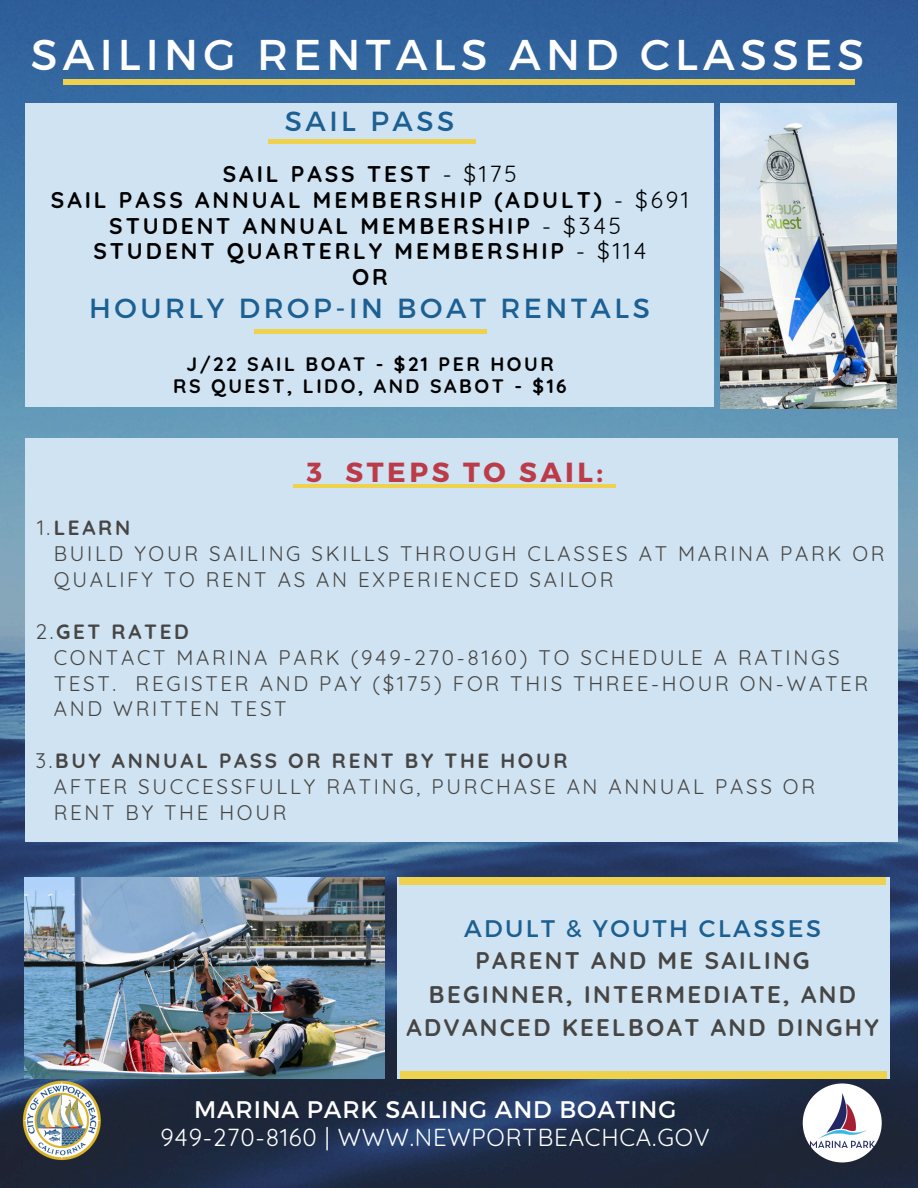
<style>
.page{position:relative;width:918px;height:1188px;background:#fff}
.page>*{position:absolute;margin:0;border:0;box-sizing:border-box;transform-origin:0 0}
.t1{font:43.05px "Montserrat";letter-spacing:.12em;color:#fff}
.t2{font:27.6px "Montserrat";letter-spacing:.13em;color:#1c5f92}
.t3{font:700 27.6px "Montserrat";letter-spacing:.13em;color:#bb3c48}
.t4{font:700 24px/33px "Quicksand";letter-spacing:.1em;color:#474543;text-align:center}
.t5{font:24px/28.3px "Quicksand";letter-spacing:.035em;color:#fff;text-align:center}
.t6{font:700 22.65px/25.8px "Quicksand";letter-spacing:.13em;color:#000;text-align:center}
.t7{font:20.55px/25.8px "Quicksand";letter-spacing:.13em;color:#474543}
.t8{font:700 20.55px "Quicksand";letter-spacing:.13em;color:#474543}
.t9{font:700 19.5px/22.5px "Quicksand";letter-spacing:.13em;color:#000;text-align:center}
.s1{font-weight:400}
.s2{font-weight:700}
.s3{font-family:"Montserrat";font-weight:400;color:#1c5f92}
.s4{font-family:"Montserrat"}
</style>
<div class="page">
<img style="left:0;top:0;width:918px;height:1188px">
<div style="left:397px;top:877px;width:492px;height:202px;background:#cfe3f2"></div>
<img style="left:17px;top:1079px;width:92px;height:85px">
<svg style="left:803px;top:1083px;width:79px;height:79px"></svg>
<img style="left:810px;top:1094px;width:64px;height:54px">
<div style="left:399px;top:877px;width:487px;height:7px;background:#eed14d"></div>
<div style="left:63px;top:80px;width:792px;height:5px;background:#eed14d"></div>
<div style="left:25px;top:438px;width:872px;height:404px;background:#cfe3f2"></div>
<div style="left:25px;top:104px;width:689px;height:303px;background:#cfe3f2"></div>
<div style="left:268px;top:139px;width:208px;height:5px;background:#eed14d"></div>
<hr style="left:254px;top:329px;width:232px;height:4px;background:#eed14d">
<img style="left:25px;top:877px;width:359px;height:201px">
<img style="left:720px;top:104px;width:177px;height:305px">
<hr style="left:294px;top:485px;width:322px;height:3px;background:#eed14d">
<div style="left:400px;top:1071px;width:486px;height:8px;background:#eed14d"></div>
<h6 class="t1" style="left:31px;top:27px;width:835px">SAILING RENTALS AND CLASSES</h6>
<p class="t2" style="left:285px;top:103px;width:171px">SAIL PASS</p>
<p class="t6" style="left:51px;top:160px;width:639px">SAIL PASS TEST <span class="s1">- $175<br></span>SAIL PASS ANNUAL MEMBERSHIP (ADULT) <span class="s1">- $691<br></span>STUDENT ANNUAL MEMBERSHIP <span class="s1">- $345<br></span>STUDENT QUARTERLY MEMBERSHIP <span class="s1">- $114<br></span>OR</p>
<p class="t2" style="left:89px;top:290px;width:562px">HOURLY DROP-IN BOAT RENTALS</p>
<p class="t9" style="left:173px;top:352px;width:395px">J/22 SAIL BOAT - $21 PER HOUR<br>RS QUEST, LIDO, AND SABOT - $16</p>
<p class="t3" style="left:307px;top:455px;width:298px">3 STEPS TO SAIL:</p>
<h3 class="t8" style="left:37px;top:515px;width:95px"><span class="s1">1.</span>LEARN</h3>
<h4 class="t7" style="left:54px;top:541px;width:832px">BUILD YOUR SAILING SKILLS THROUGH CLASSES AT MARINA PARK OR<br>QUALIFY TO RENT AS AN EXPERIENCED SAILOR</h4>
<h5 class="t7" style="left:54px;top:618px;width:816px;text-indent:-18px">2.<span class="s2">GET RATED<br></span>CONTACT MARINA PARK (949-270-8160) TO SCHEDULE A RATINGS TEST. REGISTER AND PAY ($175) FOR THIS THREE-HOUR ON-WATER AND WRITTEN TEST</h5>
<p class="t7" style="left:54px;top:748px;width:763px;text-indent:-18px">3.<span class="s2">BUY ANNUAL PASS OR RENT BY THE HOUR<br></span>AFTER SUCCESSFULLY RATING, PURCHASE AN ANNUAL PASS OR<br>RENT BY THE HOUR</p>
<p class="t4" style="left:406px;top:912px;width:474px"><span class="s3">ADULT &amp; YOUTH CLASSES<br></span>PARENT AND ME SAILING<br>BEGINNER, INTERMEDIATE, AND<br>ADVANCED KEELBOAT AND DINGHY</p>
<h6 class="t5" style="left:161px;top:1094px;width:551px"><span class="s4">MARINA PARK SAILING AND BOATING<br></span>949-270-8160 | WWW.NEWPORTBEACHCA.GOV</h6>
</div>
